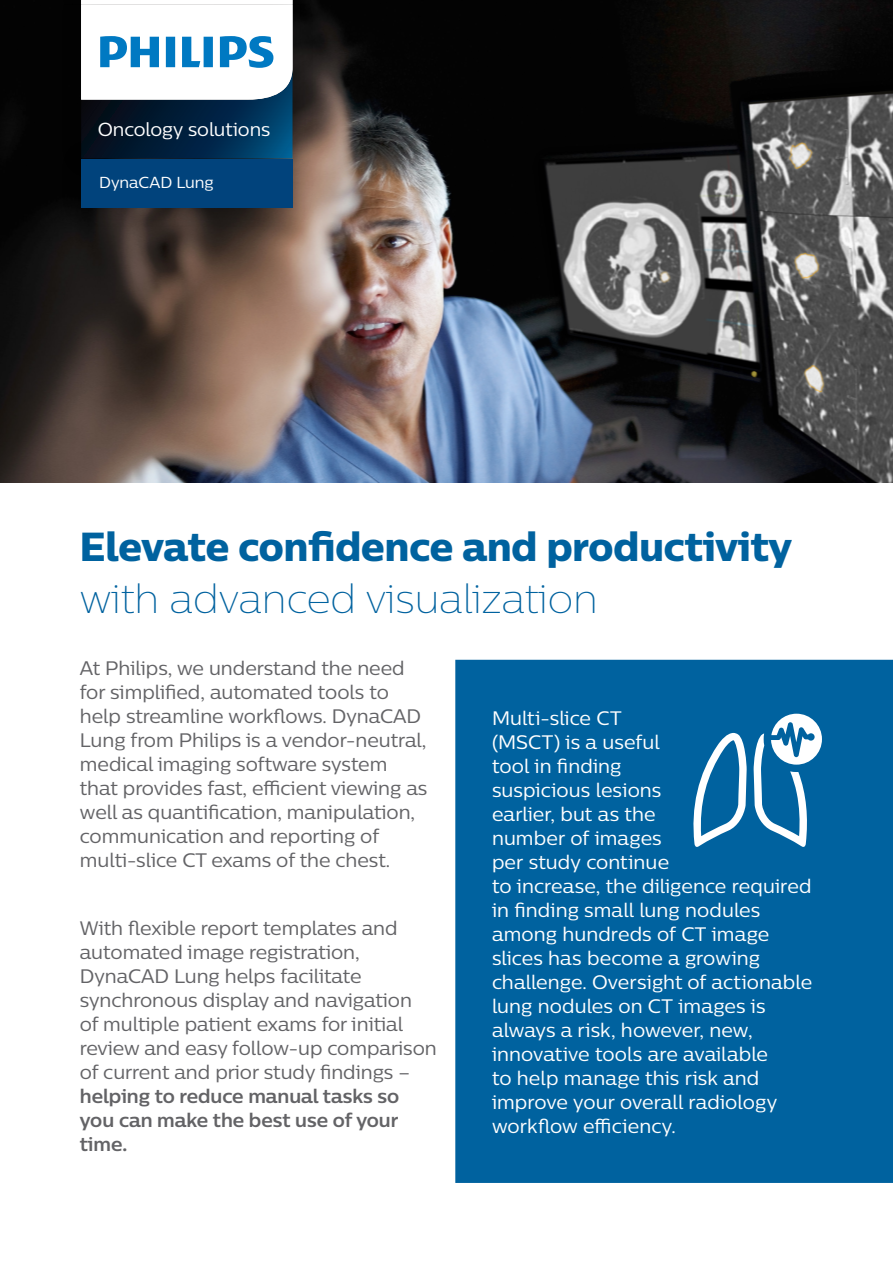
<style>
.page{position:relative;width:893px;height:1263px;background:#fff}
.page>*{position:absolute;margin:0;border:0;box-sizing:border-box;transform-origin:0 0}
._01_Body_Copy{font:40.5px/52.5px "Centrale Sans X Bold";color:#00629f}
._05_Main_Heading_Lar{font:19.5px/24px "Centrale Sans";color:#636366}
._05_Main_Heading_Lar-2{font:19.5px/24px "Centrale Sans";letter-spacing:.005em;color:#fff}
.t1{font:18.9px "Centrale Sans";letter-spacing:-.005em;color:#fff}
.t2{font:15.9px "Centrale Sans";letter-spacing:-.005em;color:#fff}
.s1{font-family:"Centrale Sans";font-weight:100}
.s2{font-weight:700}
</style>
<div class="page">
<div style="left:455px;top:660px;width:438px;height:523px;background:#00629f"></div>
<svg style="left:691px;top:733px;width:56px;height:114px"></svg>
<svg style="left:754px;top:714px;width:68px;height:133px"></svg>
<img style="left:0;top:0;width:893px;height:483px">
<img style="left:56px;top:0;width:262px;height:133px">
<img style="left:56px;top:133px;width:262px;height:101px">
<div style="left:81px;top:158px;width:211px;height:50px;background:#01437c"></div>
<svg style="left:81px;top:0;width:211px;height:158px"></svg>
<p class="t1" style="left:98px;top:117px;width:174px">Oncology solutions</p>
<p class="t2" style="left:99px;top:173px;width:116px">DynaCAD Lung</p>
<p class="_01_Body_Copy" style="left:80px;top:519px;width:713px">Elevate confidence and productivity <span class="s1">with advanced visualization</span></p>
<p class="_05_Main_Heading_Lar" style="left:80px;top:656px;width:349px">At Philips, we understand the need for simplified, automated tools to help streamline workflows. DynaCAD Lung from Philips is a vendor-neutral, medical imaging software system that provides fast, efficient viewing as well as quantification, manipulation, communication and reporting of multi-slice CT exams of the chest.</p>
<p class="_05_Main_Heading_Lar" style="left:80px;top:915px;width:359px">With flexible report templates and automated image registration,<br>DynaCAD Lung helps facilitate synchronous display and navigation<br>of multiple patient exams for initial review and easy follow-up comparison of current and prior study findings – <span class="s2">helping to reduce manual tasks so you can make the best use of your time.</span></p>
<p class="_05_Main_Heading_Lar-2" style="left:492px;top:705px;width:322px">Multi-slice CT<br>(MSCT) is a useful<br>tool in finding<br>suspicious lesions<br>earlier, but as the<br>number of images<br>per study continue<br>to increase, the diligence required in finding small lung nodules among hundreds of CT image slices has become a growing challenge. Oversight of actionable lung nodules on CT images is always a risk, however, new, innovative tools are available<br>to help manage this risk and improve your overall radiology workflow efficiency.</p>
</div>
